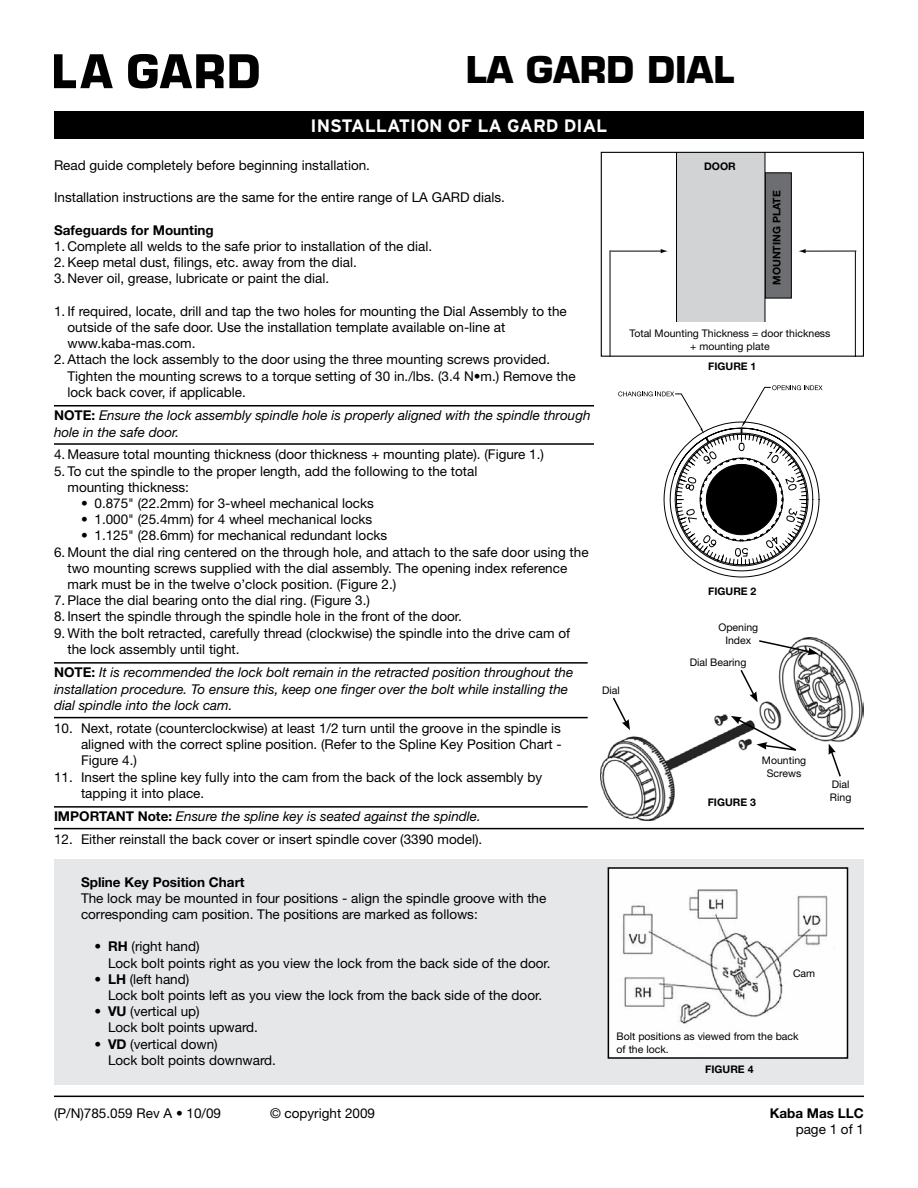
<style>
.page{position:relative;width:918px;height:1188px;background:#fff}
.page>*{position:absolute;margin:0;border:0;box-sizing:border-box;transform-origin:0 0}
.t1{font:700 36px "Eurostile";color:#000}
.t2{font:700 18px "Interstate";color:#fff}
.t3{font:13.5px/16.2px "Helvetica Neue";color:#000}
.t4{font:italic 13.5px/16.5px "Helvetica Neue";color:#000}
.t5{font:700 13.5px "Helvetica Neue";color:#000}
.t6{font:10.5px/12.6px "Helvetica Neue";color:#000;text-align:center}
.t7{font:700 10.5px "Helvetica Neue";color:#000}
.s1{font-weight:700;font-style:normal}
.s2{font-weight:700}
</style>
<div class="page">
<hr style="left:54px;top:1096px;width:810px;height:1px;background:#000">
<div style="left:54px;top:859px;width:810px;height:225px;background:#e6e7e8"></div>
<img style="left:611px;top:870px;width:234px;height:186px">
<div style="left:608px;top:867px;width:240px;height:192px;border:2px solid #000"></div>
<svg style="left:54px;top:54px;width:59px;height:34px"></svg>
<svg style="left:128px;top:54px;width:131px;height:34px"></svg>
<div style="left:54px;top:111px;width:810px;height:27px;background:#000"></div>
<hr style="left:54px;top:405px;width:540px;height:2px;background:#000">
<hr style="left:54px;top:443px;width:540px;height:2px;background:#000">
<hr style="left:54px;top:662px;width:534px;height:2px;background:#000">
<hr style="left:54px;top:717px;width:534px;height:1px;background:#000">
<hr style="left:54px;top:806px;width:534px;height:2px;background:#000">
<hr style="left:54px;top:828px;width:810px;height:1px;background:#000">
<div style="left:765px;top:172px;width:27px;height:127px;background:#6d6e71;border:1px solid #000"></div>
<hr style="left:610px;top:251px;width:52px;height:1px;background:#000">
<svg style="left:661px;top:249px;width:7px;height:4px"></svg>
<hr style="left:804px;top:251px;width:52px;height:1px;background:#000">
<svg style="left:798px;top:249px;width:8px;height:4px"></svg>
<hr style="left:610px;top:250px;width:1px;height:106px;background:#000">
<hr style="left:855px;top:251px;width:1px;height:105px;background:#000">
<div style="left:676px;top:154px;width:89px;height:108px;background:#d1d3d4"></div>
<div style="left:601px;top:152px;width:263px;height:205px;border:1px solid #000"></div>
<svg style="left:671px;top:262px;width:148px;height:376px"></svg>
<svg style="left:618px;top:385px;width:205px;height:193px"></svg>
<img style="left:600px;top:638px;width:264px;height:183px">
<svg style="left:611px;top:696px;width:19px;height:34px"></svg>
<svg style="left:739px;top:668px;width:19px;height:34px"></svg>
<svg style="left:757px;top:639px;width:61px;height:16px"></svg>
<svg style="left:829px;top:744px;width:13px;height:34px"></svg>
<svg style="left:731px;top:716px;width:73px;height:37px"></svg>
<h1 class="t1" style="left:466px;top:47px;width:270px">LA GARD DIAL</h1>
<h2 class="t2" style="left:311px;top:115px;width:298px">INSTALLATION OF LA GARD DIAL</h2>
<p class="t3" style="left:54px;top:157px;width:318px">Read guide completely before beginning installation.</p>
<p class="t3" style="left:54px;top:189px;width:453px">Installation instructions are the same for the entire range of LA GARD dials.</p>
<p class="t5" style="left:54px;top:222px;width:161px">Safeguards for Mounting</p>
<p class="t3" style="left:54px;top:238px;width:380px">1. Complete all welds to the safe prior to installation of the dial.</p>
<p class="t3" style="left:54px;top:254px;width:304px">2. Keep metal dust, filings, etc. away from the dial.</p>
<p class="t3" style="left:54px;top:270px;width:277px">3. Never oil, grease, lubricate or paint the dial.</p>
<p class="t3" style="left:68px;top:303px;width:501px;text-indent:-14px">1. If required, locate, drill and tap the two holes for mounting the Dial Assembly to the outside of the safe door. Use the installation template available on-line at www.kaba-mas.com.</p>
<p class="t3" style="left:68px;top:351px;width:510px;text-indent:-14px">2. Attach the lock assembly to the door using the three mounting screws provided.<br>Tighten the mounting screws to a torque setting of 30 in./lbs. (3.4 N•m.) Remove the lock back cover, if applicable.</p>
<p class="t4" style="left:54px;top:407px;width:538px"><span class="s1">Note:</span> Ensure the lock assembly spindle hole is properly aligned with the spindle through hole in the safe door.</p>
<p class="t3" style="left:54px;top:446px;width:491px">4. Measure total mounting thickness (door thickness + mounting plate). (Figure 1.)</p>
<p class="t3" style="left:68px;top:463px;width:411px;text-indent:-14px">5. To cut the spindle to the proper length, add the following to the total mounting thickness:</p>
<p class="t3" style="left:81px;top:495px;width:294px">• 0.875" (22.2mm) for 3-wheel mechanical locks</p>
<p class="t3" style="left:81px;top:511px;width:293px">• 1.000" (25.4mm) for 4 wheel mechanical locks</p>
<p class="t3" style="left:81px;top:527px;width:308px">• 1.125" (28.6mm) for mechanical redundant locks</p>
<p class="t3" style="left:68px;top:544px;width:523px;text-indent:-14px">6. Mount the dial ring centered on the through hole, and attach to the safe door using the two mounting screws supplied with the dial assembly. The opening index reference mark must be in the twelve o’clock position. (Figure 2.)</p>
<p class="t3" style="left:54px;top:592px;width:318px">7. Place the dial bearing onto the dial ring. (Figure 3.)</p>
<p class="t3" style="left:54px;top:608px;width:409px">8. Insert the spindle through the spindle hole in the front of the door.</p>
<p class="t3" style="left:68px;top:625px;width:504px;text-indent:-14px">9. With the bolt retracted, carefully thread (clockwise) the spindle into the drive cam of the lock assembly until tight.</p>
<p class="t4" style="left:54px;top:664px;width:521px"><span class="s1">Note:</span> It is recommended the lock bolt remain in the retracted position throughout the installation procedure. To ensure this, keep one finger over the bolt while installing the dial spindle into the lock cam.</p>
<p class="t3" style="left:81px;top:720px;width:482px;text-align:justify;text-indent:-27px">10. Next, rotate (counterclockwise) at least 1/2 turn until the groove in the spindle is aligned with the correct spline position. (Refer to the Spline Key Position Chart - Figure 4.)</p>
<p class="t3" style="left:81px;top:769px;width:463px;text-indent:-27px">11. Insert the spline key fully into the cam from the back of the lock assembly by tapping it into place.</p>
<p class="t4" style="left:54px;top:808px;width:428px"><span class="s1">Im portant Note:</span> Ensure the spline key is seated against the spindle.</p>
<p class="t3" style="left:54px;top:831px;width:430px">12. Either reinstall the back cover or insert spindle cover (3390 model).</p>
<p class="t7" style="left:704px;top:160px;width:17px">DOOR</p>
<p class="t7" style="left:770px;top:285px;width:95px;rotate:-90deg">MOUNTING PLATE</p>
<p class="t6" style="left:629px;top:327px;width:202px">Total Mounting Thickness = door thickness + mounting plate</p>
<p class="t7" style="left:708px;top:360px;width:50px">Figure 1</p>
<p class="t6" style="left:602px;top:684px;width:19px">Dial</p>
<p class="t7" style="left:708px;top:585px;width:50px">Figure 2</p>
<p class="t6" style="left:718px;top:621px;width:41px">Opening<br>Index</p>
<p class="t6" style="left:690px;top:656px;width:58px">Dial Bearing</p>
<p class="t6" style="left:762px;top:754px;width:46px">Mounting<br>Screws</p>
<p class="t7" style="left:708px;top:796px;width:50px">Figure 3</p>
<p class="t6" style="left:830px;top:778px;width:23px;text-align:left">Dial<br>Ring</p>
<p class="t5" style="left:81px;top:873px;width:165px">Spline Key Position Chart</p>
<p class="t3" style="left:81px;top:890px;width:467px">The lock may be mounted in four positions - align the spindle groove with the corresponding cam position. The positions are marked as follows:</p>
<p class="t3" style="left:108px;top:938px;width:444px;text-indent:-14px"><span class="s2">• RH</span> (right hand)<br>Lock bolt points right as you view the lock from the back side of the door.</p>
<p class="t3" style="left:108px;top:971px;width:436px;text-indent:-14px"><span class="s2">• LH</span> (left hand)<br>Lock bolt points left as you view the lock from the back side of the door.</p>
<p class="t3" style="left:108px;top:1003px;width:152px;text-indent:-14px"><span class="s2">• VU</span> (vertical up)<br>Lock bolt points upward.</p>
<p class="t3" style="left:108px;top:1035px;width:170px;text-indent:-14px"><span class="s2">• VD</span> (vertical down)<br>Lock bolt points downward.</p>
<p class="t6" style="left:793px;top:967px;width:24px">Cam</p>
<p class="t6" style="left:617px;top:1030px;width:184px;text-align:left">Bolt positions as viewed from the back of the lock.</p>
<p class="t7" style="left:705px;top:1063px;width:50px">Figure 4</p>
<p class="t3" style="left:54px;top:1105px;width:169px">(P/N)785.059 Rev A • 10/09</p>
<p class="t3" style="left:270px;top:1105px;width:107px">© copyright 2009</p>
<p class="t5" style="left:770px;top:1105px;width:96px">Kaba Mas LLC</p>
<p class="t3" style="left:796px;top:1121px;width:70px">page 1 of 1</p>
</div>
